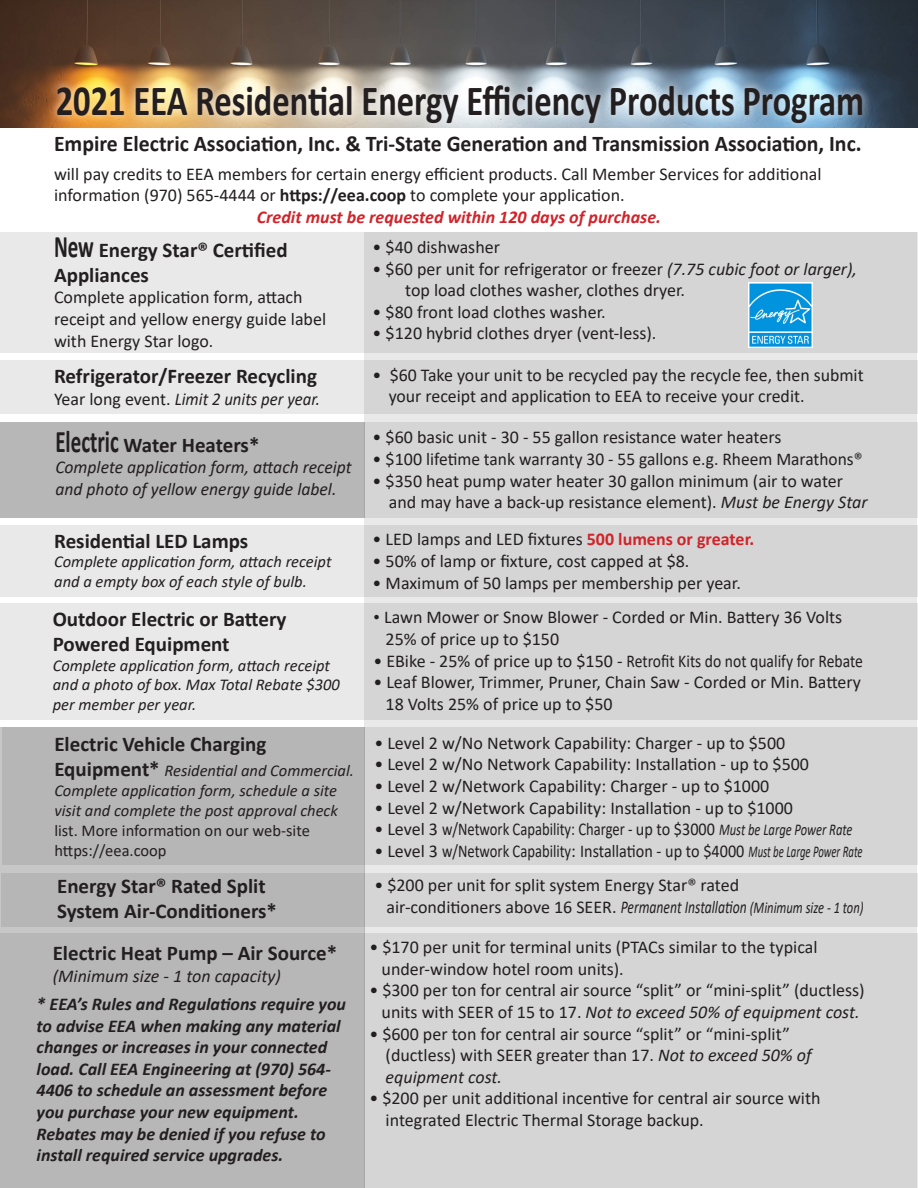
<style>
.page{position:relative;width:918px;height:1188px;background:#fff}
.page>*{position:absolute;margin:0;border:0;box-sizing:border-box;transform-origin:0 0}
.t1{font:700 43.2px "Calibri";color:#231f20;scale:.8 1}
.t2{font:700 22.5px "Calibri";color:#231f20}
.t3{font:700 21px/25.2px "Calibri";color:#231f20}
.t4{font:18px/21.6px "Calibri";color:#231f20}
.t5{font:italic 700 18px/21.6px "Calibri";color:#231f20}
.t6{font:italic 18px/21.6px "Calibri";color:#231f20}
.t7{font:italic 700 18px "Calibri";color:#d1232a}
.t8{font:italic 18px "Calibri";color:#231f20;scale:.93 1}
.t9{font:italic 16.5px/19.8px "Calibri";color:#231f20}
.t10{font:16.5px "Calibri";color:#231f20}
.s1{font-weight:700}
.s2{font-style:italic}
.s3{font-size:31.5px}
.s4{font-style:normal}
.s5{font-weight:700;font-style:normal;font-size:21px}
.s6{font-weight:700;color:#d1232a}
.s7{font-family:"Times New Roman"}
.s8{font-style:italic;font-size:16.5px}
</style>
<div class="page">
<div style="left:0;top:604px;width:917px;height:116px;background:#e9e9e9"></div>
<div style="left:0;top:728px;width:364px;height:460px;background:#b8b7b7"></div>
<div style="left:0;top:232px;width:917px;height:121px;background:#e9e9e9"></div>
<svg style="left:364px;top:232px;width:553px;height:956px;background:#d6d6d6"></svg>
<div style="left:0;top:422px;width:918px;height:95px;background:#d5d5d5"></div>
<img style="left:749px;top:283px;width:63px;height:65px">
<div style="left:364px;top:873px;width:554px;height:54px;background:#d5d5d5"></div>
<div style="left:0;top:525px;width:918px;height:72px;background:linear-gradient(to right,#ebebeb,#cfcfcf)"></div>
<img style="left:0;top:0;width:918px;height:127px">
<div style="left:48px;top:76px;width:824px;height:55px;background:#fff;opacity:.75"></div>
<div style="left:364px;top:728px;width:554px;height:137px;background:#d5d5d5"></div>
<div style="left:0;top:361px;width:917px;height:53px;background:linear-gradient(to right,#ebebeb,#cfcfcf)"></div>
<div style="left:0;top:422px;width:364px;height:95px;background:#b8b7b7"></div>
<p class="t1" style="left:56px;top:70px;width:1012px">2021 EEA Residential Energy Efficiency Products Program</p>
<p class="t2" style="left:54px;top:128px;width:809px">Empire Electric Association, Inc. &amp; Tri-State Generation and Transmission Association, Inc.</p>
<p class="t4" style="left:54px;top:163px;width:769px">will pay credits to EEA members for certain energy efficient products. Call Member Services for additional information (970) 565-4444 or <span class="s1">https://eea.coop</span> to complete your application.</p>
<p class="t7" style="left:257px;top:204px;width:406px">Credit must be requested within 120 days of purchase.</p>
<p class="t4" style="left:373px;top:236px;width:129px">• $40 dishwasher</p>
<p class="t4" style="left:373px;top:257px;width:486px">• $60 per unit for refrigerator or freezer <span class="s2">(7.75 cubic foot or larger),</span></p>
<p class="t4" style="left:405px;top:279px;width:281px">top load clothes washer, clothes dryer.</p>
<p class="t4" style="left:373px;top:300px;width:235px">• $80 front load clothes washer.</p>
<p class="t4" style="left:373px;top:322px;width:285px">• $120 hybrid clothes dryer (vent-less).</p>
<p class="t3" style="left:54px;top:237px;width:235px"><span class="s3">New</span> Energy Star® Certified<br>Appliances</p>
<p class="t4" style="left:54px;top:286px;width:274px">Complete application form, attach receipt and yellow energy guide label with Energy Star logo.</p>
<p class="t3" style="left:54px;top:363px;width:264px">Refrigerator/Freezer Recycling</p>
<p class="t8" style="left:54px;top:386px;width:288px"><span class="s4">Year long event.</span> Limit 2 units per year.</p>
<p class="t3" style="left:55px;top:432px;width:206px"><span class="s3">Electric</span> Water Heaters*</p>
<p class="t6" style="left:55px;top:456px;width:298px">Complete application form, attach receipt and photo of yellow energy guide label.</p>
<p class="t3" style="left:54px;top:528px;width:196px">Residential LED Lamps</p>
<p class="t9" style="left:54px;top:551px;width:279px">Complete application form, attach receipt and a empty box of each style of bulb.</p>
<p class="t3" style="left:53px;top:606px;width:235px">Outdoor Electric or Battery</p>
<p class="t3" style="left:53px;top:631px;width:178px">Powered Equipment</p>
<p class="t9" style="left:53px;top:654px;width:279px">Complete application form, attach receipt</p>
<p class="t9" style="left:53px;top:674px;width:289px">and a photo of box. Max Total Rebate $300 per member per year.</p>
<p class="t3" style="left:54px;top:731px;width:214px">Electric Vehicle Charging</p>
<p class="t9" style="left:54px;top:760px;width:301px"><span class="s5">Equipment*</span> Residential and Commercial.</p>
<p class="t9" style="left:54px;top:780px;width:285px;text-align:justify">Complete application form, schedule a site visit and complete the post approval check <span class="s4">list. More information on our web-site</span></p>
<p class="t10" style="left:54px;top:839px;width:114px">https://eea.coop</p>
<p class="t3" style="left:57px;top:873px;width:221px">Energy Star® Rated Split<br>System Air-Conditioners*</p>
<p class="t3" style="left:53px;top:940px;width:286px">Electric Heat Pump – Air Source*</p>
<p class="t6" style="left:53px;top:964px;width:230px">(Minimum size - 1 ton capacity)</p>
<p class="t5" style="left:37px;top:993px;width:311px">* EEA’s Rules and Regulations require you to advise EEA when making any material changes or increases in your connected load. Call EEA Engineering at (970) 564- 4406 to schedule an assessment before you purchase your new equipment.<br>Rebates may be denied if you refuse to install required service upgrades.</p>
<p class="t4" style="left:373px;top:364px;width:493px">• $60 Take your unit to be recycled pay the recycle fee, then submit</p>
<p class="t4" style="left:389px;top:385px;width:417px">your receipt and application to EEA to receive your credit.</p>
<p class="t4" style="left:373px;top:426px;width:410px">• $60 basic unit - 30 - 55 gallon resistance water heaters</p>
<p class="t4" style="left:373px;top:448px;width:492px">• $100 lifetime tank warranty 30 - 55 gallons e.g. Rheem Marathons®</p>
<p class="t4" style="left:373px;top:469px;width:472px">• $350 heat pump water heater 30 gallon minimum (air to water</p>
<p class="t4" style="left:389px;top:491px;width:480px">and may have a back-up resistance element). <span class="s2">Must be Energy Star</span></p>
<p class="t4" style="left:373px;top:528px;width:383px">• LED lamps and LED fixtures <span class="s6">500 lumens or greater.</span></p>
<p class="t4" style="left:373px;top:550px;width:318px">• 50% of lamp or fixture, cost capped at $8.</p>
<p class="t4" style="left:373px;top:571px;width:370px">• Maximum of 50 lamps per membership per year.</p>
<p class="t4" style="left:373px;top:606px;width:470px"><span class="s7">•</span> Lawn Mower or Snow Blower - Corded or Min. Battery 36 Volts</p>
<p class="t4" style="left:386px;top:628px;width:175px">25% of price up to $150</p>
<p class="t4" style="left:373px;top:649px;width:491px">• EBike - 25% of price up to $150 - Retrofit Kits do not qualify for Rebate</p>
<p class="t4" style="left:373px;top:671px;width:489px">• Leaf Blower, Trimmer, Pruner, Chain Saw - Corded or Min. Battery</p>
<p class="t4" style="left:386px;top:693px;width:229px">18 Volts 25% of price up to $50</p>
<p class="t4" style="left:374px;top:732px;width:413px">• Level 2 w/No Network Capability: Charger - up to $500</p>
<p class="t4" style="left:374px;top:753px;width:436px">• Level 2 w/No Network Capability: Installation - up to $500</p>
<p class="t4" style="left:374px;top:775px;width:396px">• Level 2 w/Network Capability: Charger - up to $1000</p>
<p class="t4" style="left:374px;top:796px;width:420px">• Level 2 w/Network Capability: Installation - up to $1000</p>
<p class="t4" style="left:374px;top:818px;width:480px">• Level 3 w/Network Capability: Charger - up to $3000 <span class="s8">Must be Large Power Rate</span></p>
<p class="t4" style="left:374px;top:840px;width:490px">• Level 3 w/Network Capability: Installation - up to $4000 <span class="s8">Must be Large Power Rate</span></p>
<p class="t4" style="left:374px;top:874px;width:366px">• $200 per unit for split system Energy Star® rated</p>
<p class="t4" style="left:387px;top:895px;width:479px">air-conditioners above 16 SEER. <span class="s2">Permanent Installation</span> <span class="s8">(Minimum size - 1 ton)</span></p>
<p class="t4" style="left:369px;top:936px;width:450px">• $170 per unit for terminal units (PTACs similar to the typical</p>
<p class="t4" style="left:382px;top:958px;width:244px">under-window hotel room units).</p>
<p class="t4" style="left:369px;top:979px;width:497px">• $300 per ton for central air source “split” or “mini-split” (ductless)</p>
<p class="t6" style="left:382px;top:1000px;width:480px"><span class="s4">units with SEER of 15 to 17.</span> Not to exceed 50% of equipment cost.</p>
<p class="t4" style="left:369px;top:1022px;width:422px">• $600 per ton for central air source “split” or “mini-split”</p>
<p class="t4" style="left:386px;top:1044px;width:427px">(ductless) with SEER greater than 17. <span class="s2">Not to exceed 50% of</span></p>
<p class="t6" style="left:386px;top:1065px;width:118px">equipment cost.</p>
<p class="t4" style="left:369px;top:1087px;width:453px">• $200 per unit additional incentive for central air source with</p>
<p class="t4" style="left:386px;top:1109px;width:320px">integrated Electric Thermal Storage backup.</p>
</div>
